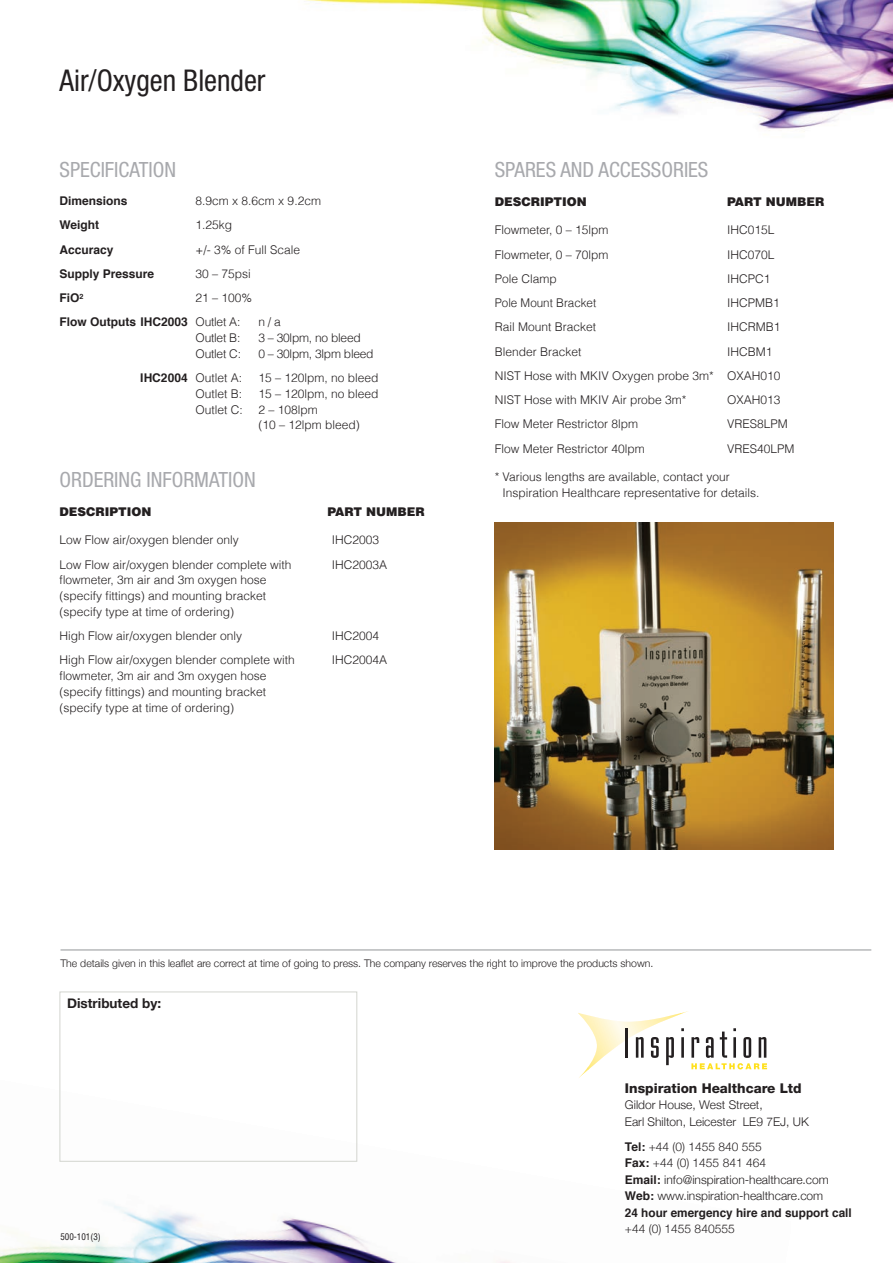
<style>
.page{position:relative;width:893px;height:1263px;background:#fff}
.page>*{position:absolute;margin:0;border:0;box-sizing:border-box;transform-origin:0 0}
.t1{font:condensed 30px "Helvetica Neue";color:#231f20}
.t2{font:condensed 21px "Helvetica Neue";color:#a8a9ad}
.t3{font:800 13.5px "Helvetica Neue";color:#231f20}
.t4{font:700 13.5px "Helvetica Neue";color:#231f20}
.t5{font:300 12px/15.8px "Helvetica";color:#231f20}
.t6{font:300 12px/16.5px "Helvetica Neue";color:#231f20}
.t7{font:700 12px/24.3px "Helvetica";color:#231f20}
.t8{font:900 12px "Helvetica";color:#231f20}
.t9{font:300 12px "Helvetica";letter-spacing:-.02em;color:#231f20}
.t10{font:300 10.5px "Helvetica Neue";color:#231f20}
.t11{font:condensed 9px "Helvetica";color:#231f20}
.s1{font-weight:300}
.s2{font-weight:700}
.s3{font-family:"Helvetica";font-weight:700}
</style>
<div class="page">
<img style="left:0;top:1079px;width:510px;height:184px">
<svg style="left:578px;top:1011px;width:189px;height:67px"></svg>
<img style="left:305px;top:0;width:588px;height:132px">
<div style="left:60px;top:991px;width:297px;height:171px;border:1px solid #d3d5cf"></div>
<hr style="left:61px;top:950px;width:810px;height:1px;background:#939598">
<img style="left:495px;top:522px;width:338px;height:328px">
<h1 class="t1" style="left:60px;top:70px;width:208px">Air/Oxygen Blender</h1>
<h2 class="t2" style="left:60px;top:162px;width:118px">SPECIFICATION</h2>
<p class="t7" style="left:60px;top:190px;width:70px">Dimensions</p>
<p class="t5" style="left:196px;top:194px;width:127px">8.9cm x 8.6cm x 9.2cm</p>
<p class="t7" style="left:60px;top:214px;width:41px">Weight</p>
<p class="t5" style="left:195px;top:218px;width:38px">1.25kg</p>
<p class="t7" style="left:60px;top:238px;width:56px">Accuracy</p>
<p class="t5" style="left:196px;top:242px;width:106px">+/- 3% of Full Scale</p>
<p class="t7" style="left:60px;top:262px;width:96px">Supply Pressure</p>
<p class="t5" style="left:196px;top:267px;width:57px">30 – 75psi</p>
<p class="t7" style="left:60px;top:287px;width:26px">FiO<sup>2</sup></p>
<p class="t7" style="left:60px;top:287px;width:194px;text-indent:136px"><span class="s1">21 – 100%<br></span>Flow Outputs IHC2003 <span class="s1">Outlet A:</span></p>
<p class="t5" style="left:258px;top:315px;width:24px">n / a</p>
<p class="t5" style="left:196px;top:331px;width:46px">Outlet B:</p>
<p class="t9" style="left:258px;top:333px;width:104px">3 – 30lpm, no bleed</p>
<p class="t5" style="left:196px;top:347px;width:47px">Outlet C:</p>
<p class="t9" style="left:258px;top:349px;width:117px">0 – 30lpm, 3lpm bleed</p>
<p class="t5" style="left:140px;top:371px;width:103px"><span class="s2">IHC2004</span> Outlet A:</p>
<p class="t5" style="left:258px;top:371px;width:122px">15 – 120lpm, no bleed</p>
<p class="t5" style="left:196px;top:387px;width:48px">Outlet B:</p>
<p class="t5" style="left:258px;top:387px;width:122px">15 – 120lpm, no bleed</p>
<p class="t5" style="left:196px;top:402px;width:49px">Outlet C:</p>
<p class="t5" style="left:258px;top:402px;width:103px">2 – 108 lpm<br>(10 – 12lpm bleed)</p>
<h2 class="t2" style="left:60px;top:472px;width:198px">ORDERING INFORMATION</h2>
<p class="t8" style="left:60px;top:505px;width:93px">DESCRIPTION</p>
<p class="t8" style="left:327px;top:505px;width:99px">PART NUMBER</p>
<p class="t5" style="left:60px;top:533px;width:181px">Low Flow air/oxygen blender only</p>
<p class="t5" style="left:332px;top:533px;width:49px">IHC2003</p>
<p class="t5" style="left:60px;top:557px;width:234px">Low Flow air/oxygen blender complete with</p>
<p class="t5" style="left:332px;top:557px;width:57px">IHC2003A</p>
<p class="t5" style="left:60px;top:573px;width:208px;text-align:justify">flowmeter, 3m air and 3m oxygen hose (specify fittings) and mounting bracket (specify type at time of ordering)</p>
<p class="t5" style="left:60px;top:629px;width:184px">High Flow air/oxygen blender only</p>
<p class="t5" style="left:332px;top:629px;width:49px">IHC2004</p>
<p class="t5" style="left:60px;top:653px;width:237px">High Flow air/oxygen blender complete with</p>
<p class="t5" style="left:332px;top:653px;width:57px">IHC2004A</p>
<p class="t5" style="left:60px;top:669px;width:208px;text-align:justify">flowmeter, 3m air and 3m oxygen hose (specify fittings) and mounting bracket (specify type at time of ordering)</p>
<h2 class="t2" style="left:495px;top:162px;width:215px">SPARES AND ACCESSORIES</h2>
<p class="t8" style="left:495px;top:195px;width:93px">DESCRIPTION</p>
<p class="t8" style="left:727px;top:195px;width:99px">PART NUMBER</p>
<p class="t5" style="left:495px;top:223px;width:115px">Flowmeter, 0 – 15lpm</p>
<p class="t5" style="left:727px;top:223px;width:49px">IHC015L</p>
<p class="t5" style="left:495px;top:247px;width:115px">Flowmeter, 0 – 70lpm</p>
<p class="t5" style="left:727px;top:247px;width:49px">IHC070L</p>
<p class="t5" style="left:495px;top:272px;width:64px">Pole Clamp</p>
<p class="t5" style="left:727px;top:272px;width:45px">IHCPC1</p>
<p class="t5" style="left:495px;top:296px;width:103px">Pole Mount Bracket</p>
<p class="t5" style="left:727px;top:296px;width:54px">IHCPMB1</p>
<p class="t5" style="left:495px;top:320px;width:103px">Rail Mount Bracket</p>
<p class="t5" style="left:727px;top:320px;width:55px">IHCRMB1</p>
<p class="t5" style="left:495px;top:344px;width:88px">Blender Bracket</p>
<p class="t5" style="left:495px;top:340px;width:287px;line-height:24.3px;text-indent:232px">IHCBM1<br>NIST Hose with MKIV Oxygen probe 3m* OXAH010<br>NIST Hose with MKIV Air probe 3m*</p>
<p class="t5" style="left:727px;top:393px;width:55px">OXAH013</p>
<p class="t5" style="left:495px;top:417px;width:145px">Flow Meter Restrictor 8lpm</p>
<p class="t5" style="left:727px;top:417px;width:62px">VRES8LPM</p>
<p class="t5" style="left:495px;top:441px;width:152px">Flow Meter Restrictor 40lpm</p>
<p class="t5" style="left:727px;top:441px;width:69px">VRES40LPM</p>
<p class="t5" style="left:503px;top:470px;width:258px;text-indent:-8px">* Various lengths are available, contact your<br>Inspiration Healthcare representative for details.</p>
<p class="t10" style="left:60px;top:957px;width:594px">The details given in this leaflet are correct at time of going to press. The company reserves the right to improve the products shown.</p>
<p class="t4" style="left:67px;top:994px;width:95px">Distributed by:</p>
<p class="t11" style="left:60px;top:1232px;width:42px">500-101(3)</p>
<p class="t3" style="left:625px;top:1083px;width:178px">Inspiration Healthcare Ltd</p>
<p class="t6" style="left:625px;top:1096px;width:185px">Gildor House, West Street,<br>Earl Shilton, Leicester LE9 7EJ, UK</p>
<p class="t6" style="left:625px;top:1138px;width:205px"><span class="s3">Tel:</span> +44 (0) 1455 840 555<br><span class="s3">Fax:</span> +44 (0) 1455 841 464<br><span class="s3">Email:</span> info@inspiration-healthcare.com<br><span class="s3">Web:</span> www.inspiration-healthcare.com</p>
<p class="t7" style="left:625px;top:1201px;width:228px">24 hour emergency hire and support call</p>
<p class="t6" style="left:625px;top:1220px;width:111px">+44 (0) 1455 840555</p>
</div>
